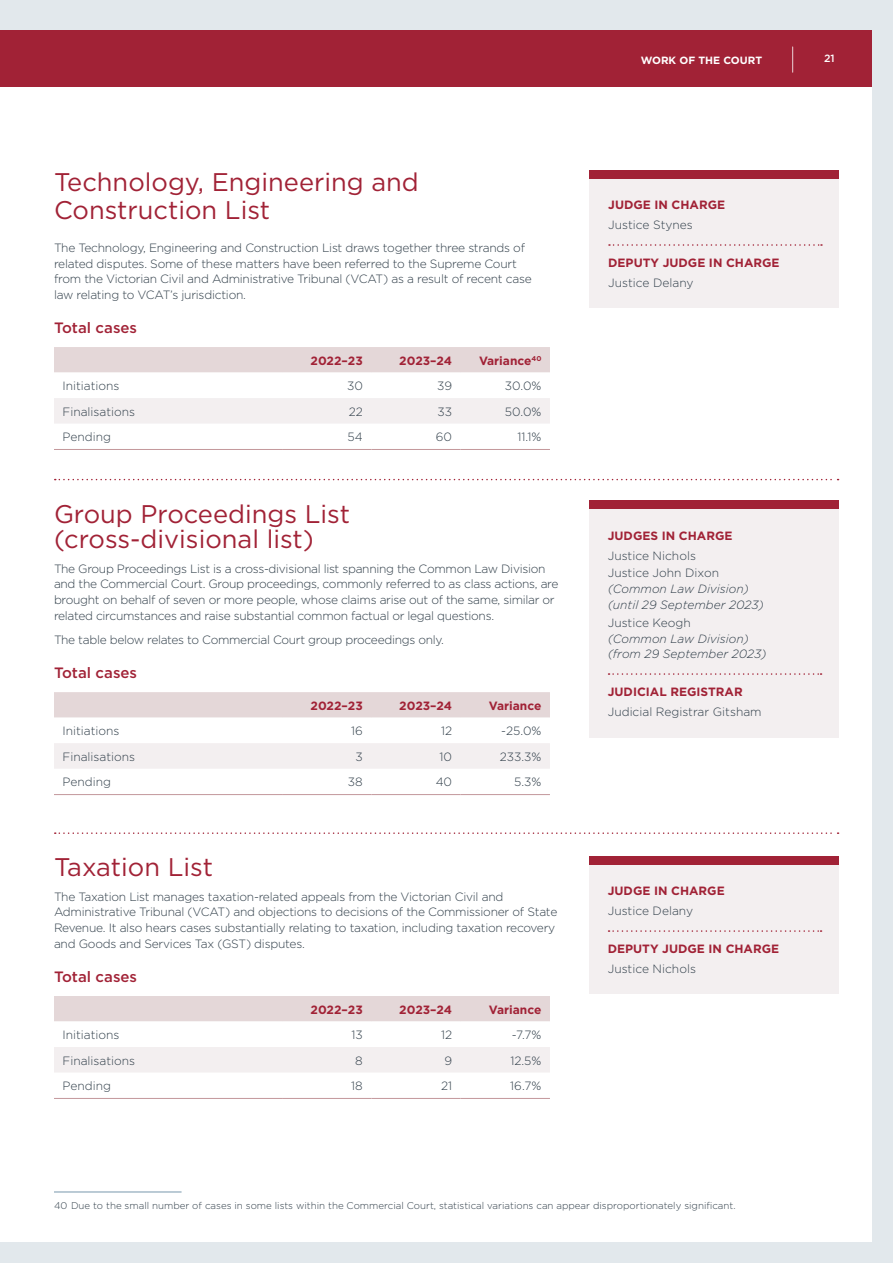
<style>
.page{position:relative;width:893px;height:1263px;background:#e2e8ec}
.page>*{position:absolute;margin:0;border:0;box-sizing:border-box;transform-origin:0 0}
.Green_H3{font:25.5px/28.5px "Gotham";color:#a12236}
.Green_H4{font:500 15px "Gotham";color:#a12236}
.SCV_Body_Copy{font:300 12px/15.8px "Gotham";letter-spacing:-.02em;color:#303e49}
.Table_Body{font:300 12px "Gotham";color:#303e49}
.SCV_Body_Copy-2{font:300 12px "Gotham";color:#303e49}
.SCV_Body_Copy-3{font:italic 300 12px/15.8px "Gotham";color:#303e49}
.Grey2_Table_Header{font:700 12px "Gotham";color:#a12236}
.Green_H5__Overline{font:700 12px "Gotham";color:#a12236}
.Green_H5{font:700 12px "Gotham";color:#a12236}
.t1{font:700 10.5px "Gotham";color:#fff}
.t2{font:500 10.5px "Gotham";color:#fff}
.SCV_Footnote{font:300 9.75px "Gotham";color:#303e49}
.s1{font-style:normal}
</style>
<div class="page">
<div style="left:0;top:87px;width:872px;height:1155px;background:#fff"></div>
<div style="left:0;top:30px;width:872px;height:57px;background:#a12236"></div>
<hr style="left:54px;top:1192px;width:128px;height:1px;background:#7897ac">
<svg style="left:54px;top:347px;width:496px;height:76px"></svg>
<hr style="left:54px;top:449px;width:228px;height:1px;background:#c3979b">
<hr style="left:282px;top:449px;width:89px;height:1px;background:#c3979b">
<hr style="left:371px;top:449px;width:90px;height:1px;background:#c3979b">
<hr style="left:461px;top:449px;width:89px;height:1px;background:#c3979b">
<svg style="left:55px;top:479px;width:784px;height:1px"></svg>
<svg style="left:55px;top:832px;width:784px;height:2px"></svg>
<svg style="left:54px;top:692px;width:496px;height:77px"></svg>
<hr style="left:54px;top:794px;width:228px;height:1px;background:#c3979b">
<hr style="left:282px;top:794px;width:89px;height:1px;background:#c3979b">
<hr style="left:371px;top:794px;width:90px;height:1px;background:#c3979b">
<hr style="left:461px;top:794px;width:89px;height:1px;background:#c3979b">
<svg style="left:54px;top:996px;width:496px;height:76px"></svg>
<hr style="left:54px;top:1098px;width:228px;height:1px;background:#c3979b">
<hr style="left:282px;top:1098px;width:89px;height:1px;background:#c3979b">
<hr style="left:371px;top:1098px;width:90px;height:1px;background:#c3979b">
<hr style="left:461px;top:1098px;width:89px;height:1px;background:#c3979b">
<div style="left:589px;top:178px;width:250px;height:130px;background:#f3eff0"></div>
<svg style="left:609px;top:244px;width:213px;height:2px"></svg>
<div style="left:589px;top:170px;width:250px;height:8px;background:#a12236"></div>
<div style="left:589px;top:509px;width:249px;height:228px;background:#f3eff0"></div>
<svg style="left:608px;top:673px;width:213px;height:2px"></svg>
<div style="left:589px;top:500px;width:249px;height:9px;background:#a12236"></div>
<svg style="left:792px;top:47px;width:1px;height:25px"></svg>
<div style="left:589px;top:864px;width:249px;height:130px;background:#f3eff0"></div>
<svg style="left:608px;top:930px;width:213px;height:2px"></svg>
<div style="left:589px;top:856px;width:249px;height:8px;background:#a12236"></div>
<h3 class="Green_H3" style="left:54px;top:167px;width:366px">Technology, Engineering and<br>Construction List</h3>
<p class="SCV_Body_Copy" style="left:54px;top:239px;width:479px">The Technology, Engineering and Construction List draws together three strands of related disputes. Some of these matters have been referred to the Supreme Court from the Victorian Civil and Administrative Tribunal (VCAT) as a result of recent case law relating to VCAT’s jurisdiction.</p>
<h4 class="Green_H4" style="left:54px;top:317px;width:85px">Total cases</h4>
<p class="Grey2_Table_Header" style="left:311px;top:352px;width:54px">2022–23</p>
<p class="Grey2_Table_Header" style="left:399px;top:352px;width:54px">2023–24</p>
<p class="Grey2_Table_Header" style="left:479px;top:352px;width:64px">Variance<sup>40</sup></p>
<p class="SCV_Body_Copy-2" style="left:63px;top:378px;width:59px">Initiations</p>
<p class="Table_Body" style="left:347px;top:378px;width:17px">30</p>
<p class="Table_Body" style="left:437px;top:378px;width:16px">39</p>
<p class="Table_Body" style="left:505px;top:378px;width:38px">30.0%</p>
<p class="Table_Body" style="left:63px;top:404px;width:74px">Finalisations</p>
<p class="Table_Body" style="left:349px;top:404px;width:16px">22</p>
<p class="Table_Body" style="left:437px;top:404px;width:16px">33</p>
<p class="Table_Body" style="left:505px;top:404px;width:38px">50.0%</p>
<p class="Table_Body" style="left:63px;top:429px;width:50px">Pending</p>
<p class="Table_Body" style="left:348px;top:429px;width:17px">54</p>
<p class="Table_Body" style="left:436px;top:429px;width:18px">60</p>
<p class="Table_Body" style="left:517px;top:429px;width:26px">11.1%</p>
<h3 class="Green_H3" style="left:54px;top:500px;width:298px;line-height:25.5px">Group Proceedings List (cross-divisional list)</h3>
<p class="SCV_Body_Copy" style="left:54px;top:560px;width:506px">The Group Proceedings List is a cross-divisional list spanning the Common Law Division and the Commercial Court. Group proceedings, commonly referred to as class actions, are brought on behalf of seven or more people, whose claims arise out of the same, similar or related circumstances and raise substantial common factual or legal questions.</p>
<p class="SCV_Body_Copy" style="left:54px;top:632px;width:391px">The table below relates to Commercial Court group proceedings only.</p>
<h4 class="Green_H4" style="left:54px;top:662px;width:85px">Total cases</h4>
<p class="Grey2_Table_Header" style="left:311px;top:697px;width:54px">2022–23</p>
<p class="Grey2_Table_Header" style="left:399px;top:697px;width:54px">2023–24</p>
<p class="Grey2_Table_Header" style="left:489px;top:697px;width:54px">Variance</p>
<p class="SCV_Body_Copy-2" style="left:63px;top:723px;width:59px">Initiations</p>
<p class="Table_Body" style="left:351px;top:723px;width:13px">16</p>
<p class="Table_Body" style="left:441px;top:723px;width:13px">12</p>
<p class="Table_Body" style="left:501px;top:723px;width:42px">-25.0%</p>
<p class="Table_Body" style="left:63px;top:749px;width:74px">Finalisations</p>
<p class="Table_Body" style="left:356px;top:749px;width:9px">3</p>
<p class="Table_Body" style="left:440px;top:749px;width:14px">10</p>
<p class="Table_Body" style="left:500px;top:749px;width:43px">233.3%</p>
<p class="Table_Body" style="left:63px;top:774px;width:50px">Pending</p>
<p class="Table_Body" style="left:348px;top:774px;width:16px">38</p>
<p class="Table_Body" style="left:436px;top:774px;width:18px">40</p>
<p class="Table_Body" style="left:514px;top:774px;width:29px">5.3%</p>
<h3 class="Green_H3" style="left:54px;top:853px;width:161px">Taxation List</h3>
<p class="SCV_Body_Copy" style="left:54px;top:888px;width:505px">The Taxation List manages taxation-related appeals from the Victorian Civil and Administrative Tribunal (VCAT) and objections to decisions of the Commissioner of State Revenue. It also hears cases substantially relating to taxation, including taxation recovery and Goods and Services Tax (GST) disputes.</p>
<h4 class="Green_H4" style="left:54px;top:966px;width:85px">Total cases</h4>
<p class="Grey2_Table_Header" style="left:311px;top:1001px;width:54px">2022–23</p>
<p class="Grey2_Table_Header" style="left:399px;top:1001px;width:54px">2023–24</p>
<p class="Grey2_Table_Header" style="left:489px;top:1001px;width:54px">Variance</p>
<p class="SCV_Body_Copy-2" style="left:63px;top:1027px;width:59px">Initiations</p>
<p class="Table_Body" style="left:351px;top:1027px;width:13px">13</p>
<p class="Table_Body" style="left:441px;top:1027px;width:13px">12</p>
<p class="Table_Body" style="left:512px;top:1027px;width:31px">-7.7%</p>
<p class="Table_Body" style="left:63px;top:1053px;width:74px">Finalisations</p>
<p class="Table_Body" style="left:355px;top:1053px;width:9px">8</p>
<p class="Table_Body" style="left:444px;top:1053px;width:9px">9</p>
<p class="Table_Body" style="left:510px;top:1053px;width:33px">12.5%</p>
<p class="Table_Body" style="left:63px;top:1078px;width:50px">Pending</p>
<p class="Table_Body" style="left:351px;top:1078px;width:13px">18</p>
<p class="Table_Body" style="left:441px;top:1078px;width:13px">21</p>
<p class="Table_Body" style="left:510px;top:1078px;width:33px">16.7%</p>
<p class="t1" style="left:641px;top:53px;width:123px">WORK OF THE COURT</p>
<p class="t2" style="left:824px;top:52px;width:12px">21</p>
<p class="Green_H5" style="left:608px;top:197px;width:118px">JUDGE IN CHARGE</p>
<p class="SCV_Body_Copy-2" style="left:608px;top:217px;width:86px">Justice Stynes</p>
<p class="Green_H5__Overline" style="left:608px;top:255px;width:173px">DEPUTY JUDGE IN CHARGE</p>
<p class="SCV_Body_Copy-2" style="left:608px;top:275px;width:87px">Justice Delany</p>
<p class="Green_H5" style="left:608px;top:527px;width:126px">JUDGES IN CHARGE</p>
<p class="SCV_Body_Copy-2" style="left:608px;top:548px;width:90px">Justice Nichols</p>
<p class="SCV_Body_Copy-3" style="left:608px;top:565px;width:158px"><span class="s1">Justice John Dixon </span>(Common Law Division) (until 29 September 2023)</p>
<p class="SCV_Body_Copy-3" style="left:608px;top:614px;width:160px"><span class="s1">Justice Keogh<br></span>(Common Law Division) (from 29 September 2023)</p>
<p class="Green_H5__Overline" style="left:608px;top:684px;width:136px">JUDICIAL REGISTRAR</p>
<p class="SCV_Body_Copy-2" style="left:608px;top:704px;width:155px">Judicial Registrar Gitsham</p>
<p class="Green_H5" style="left:608px;top:883px;width:118px">JUDGE IN CHARGE</p>
<p class="SCV_Body_Copy-2" style="left:608px;top:903px;width:87px">Justice Delany</p>
<p class="Green_H5__Overline" style="left:608px;top:941px;width:173px">DEPUTY JUDGE IN CHARGE</p>
<p class="SCV_Body_Copy-2" style="left:608px;top:961px;width:90px">Justice Nichols</p>
<p class="SCV_Footnote" style="left:54px;top:1199px;width:683px">40 Due to the small number of cases in some lists within the Commercial Court, statistical variations can appear disproportionately significant.</p>
</div>
